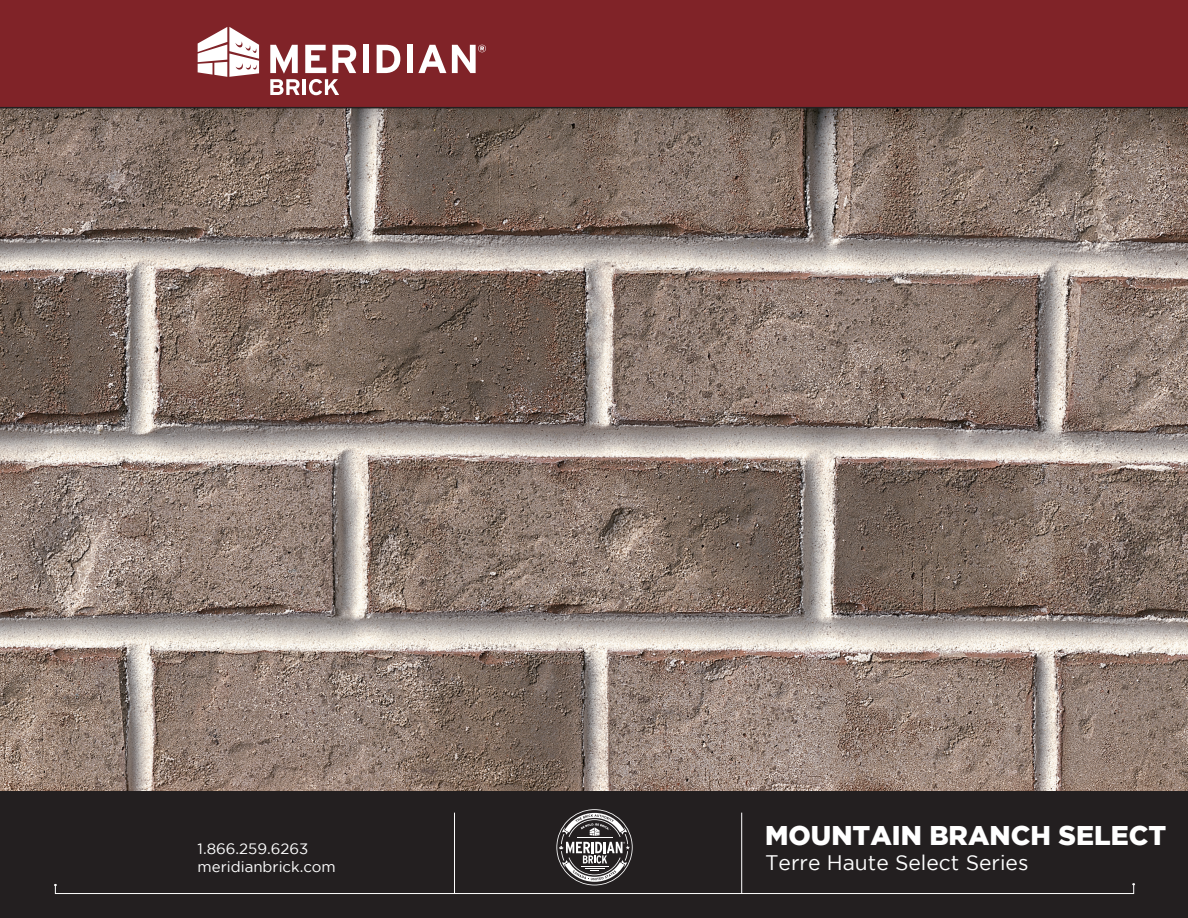
<style>
.page{position:relative;width:1188px;height:918px;background:#fff}
.page>*{position:absolute;margin:0;border:0;box-sizing:border-box;transform-origin:0 0}
.t1{font:900 27px "Gotham";color:#fff}
.t2{font:21px "Gotham";color:#fff}
.t3{font:15px/18px "Gotham";color:#fff}
</style>
<div class="page">
<div style="left:0;top:0;width:1188px;height:108px;background:#802328"></div>
<img style="left:0;top:108px;width:1188px;height:683px">
<div style="left:0;top:791px;width:1188px;height:127px;background:#231f20"></div>
<hr style="left:741px;top:813px;width:1px;height:81px;background:#fff">
<hr style="left:454px;top:813px;width:1px;height:81px;background:#fff">
<div style="left:55px;top:884px;width:1079px;height:10px;border:1px solid #fff"></div>
<svg style="left:556px;top:809px;width:77px;height:76px"></svg>
<svg style="left:198px;top:27px;width:61px;height:50px"></svg>
<svg style="left:270px;top:45px;width:86px;height:50px"></svg>
<div style="left:363px;top:45px;width:6px;height:28px;background:#fff"></div>
<svg style="left:377px;top:45px;width:23px;height:28px"></svg>
<div style="left:407px;top:45px;width:6px;height:28px;background:#fff"></div>
<svg style="left:418px;top:45px;width:28px;height:28px"></svg>
<svg style="left:452px;top:45px;width:34px;height:28px"></svg>
<hr style="left:0;top:107px;width:1188px;height:1px;background:#231f20">
<p class="t3" style="left:198px;top:839px;width:140px">1.866.259.6263 meridianbrick.com</p>
<h1 class="t1" style="left:765px;top:820px;width:403px">MOUNTAIN BRANCH SELECT</h1>
<h2 class="t2" style="left:765px;top:851px;width:265px">Terre Haute Select Series</h2>
</div>
